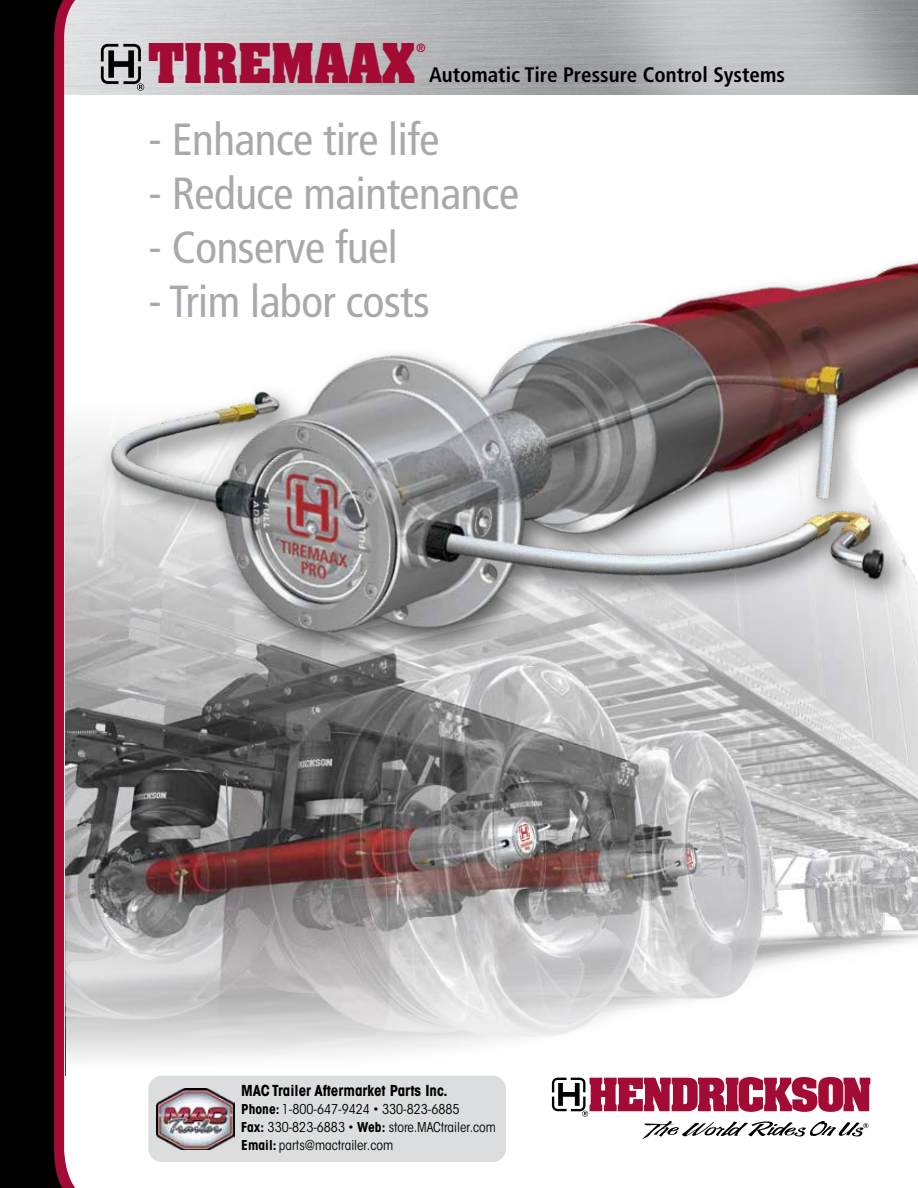
<style>
.page{position:relative;width:918px;height:1188px;background:#fff}
.page>*{position:absolute;margin:0;border:0;box-sizing:border-box;transform-origin:0 0}
.t1{font:700 46.65px "Aachen Std";color:#a30b35}
.t2{font:condensed 45px "Frutiger LT Std";letter-spacing:-.01em;color:#a7a9ac}
.t3{font:700 condensed 21px "Frutiger LT Std";color:#000}
.t4{font:700 condensed 15px "ITC Avant Garde Std";color:#000}
.t5{font:condensed 13.5px/18px "ITC Avant Garde Std";color:#000}
.t6{font:700 condensed 12px "Frutiger LT Std";color:#a30b35}
.s1{font-weight:700}
</style>
<div class="page">
<img style="left:102px;top:820px;width:816px;height:53px">
<svg style="left:102px;top:873px;width:816px;height:214px"></svg>
<svg style="left:552px;top:1077px;width:318px;height:62px"></svg>
<svg style="left:93px;top:0;width:9px;height:1059px;background:#bfc0c0"></svg>
<svg style="left:0;top:0;width:93px;height:1188px;background:#3f2b31"></svg>
<svg style="left:101px;top:44px;width:43px;height:47px;background:#898a8b"></svg>
<img style="left:71px;top:134px;width:847px;height:686px">
<svg style="left:0;top:1006px;width:1px;height:35px"></svg>
<div style="left:148px;top:1076px;width:358px;height:86px;background:#dcddde;border-radius:14px"></div>
<img style="left:156px;top:1089px;width:78px;height:61px">
<h1 class="t1" style="left:148px;top:30px;width:268px">TIREMAAX</h1>
<p class="t6" style="left:416px;top:40px;width:11px">®</p>
<h3 class="t3" style="left:429px;top:62px;width:357px">Automatic Tire Pressure Control Systems</h3>
<h2 class="t2" style="left:148px;top:113px;width:292px">- Enhance tire life</h2>
<h2 class="t2" style="left:148px;top:167px;width:372px">- Reduce maintenance</h2>
<h2 class="t2" style="left:148px;top:221px;width:251px">- Conserve fuel</h2>
<h2 class="t2" style="left:148px;top:275px;width:283px">- Trim labor costs</h2>
<p class="t4" style="left:241px;top:1081px;width:208px">MAC Trailer Aftermarket Parts Inc.</p>
<p class="t5" style="left:241px;top:1100px;width:256px"><span class="s1">Phone:</span> 1-800-647-9424 • 330-823-6885<br><span class="s1">Fax:</span> 330-823-6883 • <span class="s1">Web:</span> store.MACtrailer.com<br><span class="s1">Email:</span> parts@mactrailer.com</p>
</div>
